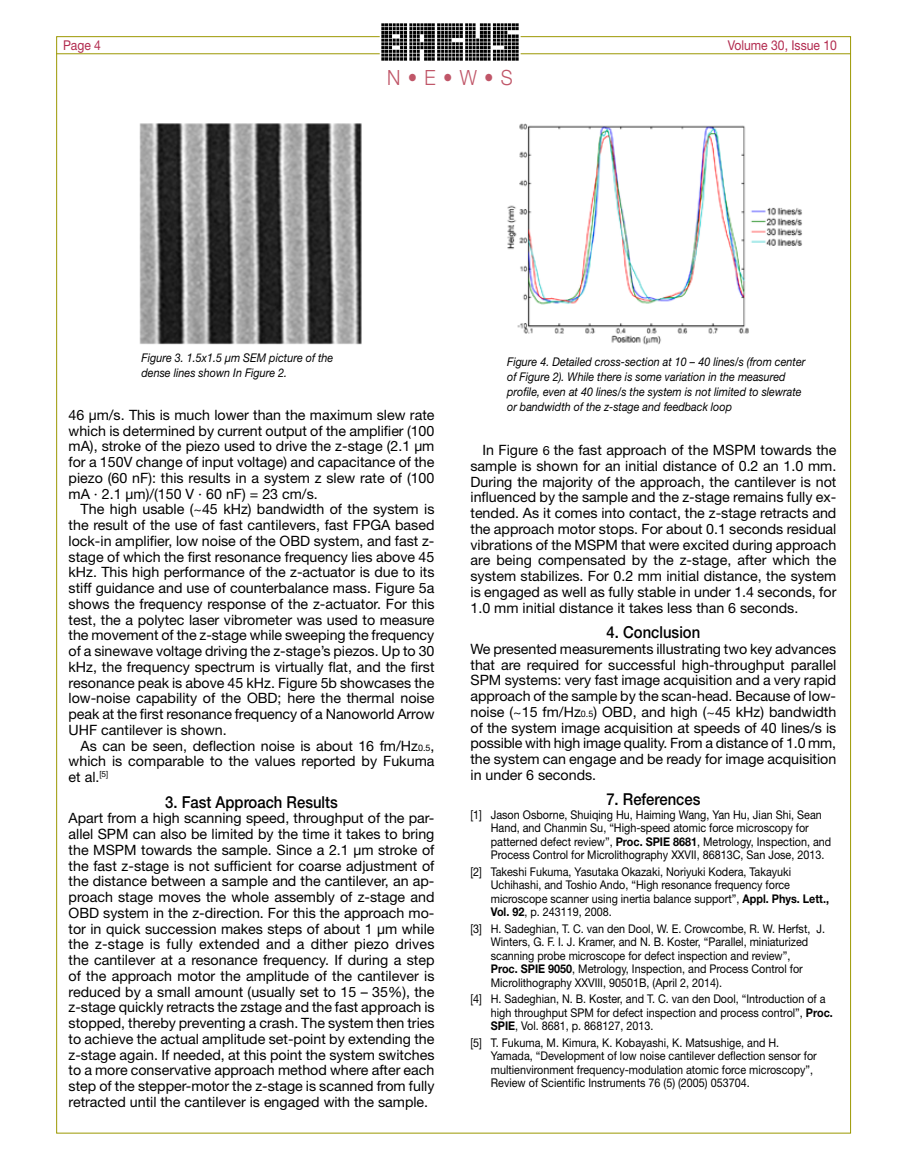
<style>
.page{position:relative;width:905px;height:1161px;background:#fff}
.page>*{position:absolute;margin:0;border:0;box-sizing:border-box;transform-origin:0 0}
.t1{font:300 21px "Helvetica Neue";color:#c05668;scale:.9 1}
.t2{font:500 16.5px "Helvetica Neue";color:#000;scale:.9 1}
.t3{font:14.25px/15.8px "Helvetica Neue";color:#000;text-align:justify}
.t4{font:13.5px "Helvetica Neue";color:#b22b4f;scale:.9 1}
.t5{font:12px/13.5px "Helvetica Neue";color:#000;scale:.9 1}
.t6{font:italic 12px/15px "Helvetica Neue";color:#000;scale:.9 1}
.s1{font-size:9px}
.s2{font-size:12.75px}
.s3{font-weight:700}
</style>
<div class="page">
<img style="left:139px;top:123px;width:223px;height:222px">
<img style="left:507px;top:123px;width:295px;height:222px">
<hr style="left:56px;top:53px;width:794px;height:1px;background:#9c9802">
<div style="left:380px;top:19px;width:140px;height:52px;background:#fff"></div>
<img style="left:382px;top:24px;width:137px;height:37px">
<p class="t4" style="left:63px;top:37px;width:44px">Page 4</p>
<p class="t4" style="left:727px;top:37px;width:123px">Volume 30, Issue 10</p>
<h1 class="t1" style="left:387px;top:64px;width:141px">N • E • W • S</h1>
<p class="t6" style="left:141px;top:350px;width:215px">Figure 3. 1.5x1.5 μm SEM picture of the dense lines shown In Figure 2.</p>
<p class="t3" style="left:69px;top:407px;width:367px">46 μm/s. This is much lower than the maximum slew rate which is determined by current output of the amplifier (100 mA), stroke of the piezo used to drive the z-stage (2.1 μm for a 150V change of input voltage) and capacitance of the piezo (60 nF): this results in a system z slew rate of (100 mA · 2.1 μm)/(150 V · 60 nF) = 23 cm/s.</p>
<p class="t3" style="left:69px;top:501px;width:367px;text-indent:12px">The high usable (~45 kHz) bandwidth of the system is the result of the use of fast cantilevers, fast FPGA based lock-in amplifier, low noise of the OBD system, and fast z&shy;stage of which the first resonance frequency lies above 45 kHz. This high performance of the z-actuator is due to its stiff guidance and use of counterbalance mass. Figure 5a shows the frequency response of the z-actuator. For this test, the a polytec laser vibrometer was used to measure the movement of the z-stage while sweeping the frequency of a sinewave voltage driving the z-stage’s piezos. Up to 30 kHz, the frequency spectrum is virtually flat, and the first resonance peak is above 45 kHz. Figure 5b showcases the low-noise capability of the OBD; here the thermal noise peak at the first resonance frequency of a Nanoworld Arrow UHF cantilever is shown.</p>
<p class="t3" style="left:69px;top:738px;width:367px;text-indent:12px">As can be seen, deflection noise is about 16 fm/Hz<span class="s1">0.5</span>, which is comparable to the values reported by Fukuma et al.<sup>[5]</sup></p>
<p class="t2" style="left:165px;top:792px;width:193px">3. Fast Approach Results</p>
<p class="t3" style="left:69px;top:810px;width:367px">Apart from a high scanning speed, throughput of the par&shy;allel SPM can also be limited by the time it takes to bring the MSPM towards the sample. Since a 2.1 μm stroke of the fast z-stage is not sufficient for coarse adjustment of the distance between a sample and the cantilever, an ap&shy;proach stage moves the whole assembly of z-stage and OBD system in the z-direction. For this the approach mo&shy;tor in quick succession makes steps of about 1 μm while the z-stage is fully extended and a dither piezo drives the cantilever at a resonance frequency. If during a step of the approach motor the amplitude of the cantilever is reduced by a small amount (usually set to 15 – 35%), the z-stage quickly retracts the zstage and the fast approach is stopped, thereby preventing a crash. The system then tries to achieve the actual amplitude set-point by extending the z-stage again. If needed, at this point the system switches to a more conservative approach method where after each step of the stepper-motor the z-stage is scanned from fully retracted until the cantilever is engaged with the sample.</p>
<p class="t6" style="left:507px;top:354px;width:333px">Figure 4. Detailed cross-section at 10 – 40 lines/s (from center of Figure 2). While there is some variation in the measured profile, even at 40 lines/s the system is not limited to slewrate or bandwidth of the z-stage and feedback loop</p>
<p class="t3" style="left:470px;top:442px;width:367px;text-indent:12px">In Figure <span class="s2">6</span> the fast approach of the MSPM towards the sample is shown for an initial distance of 0.2 an 1.0 mm.<br>During the majority of the approach, the cantilever is not influenced by the sample and the z-stage remains fully ex&shy;tended. As it comes into contact, the z-stage retracts and the approach motor stops. For about 0.1 seconds residual vibrations of the MSPM that were excited during approach are being compensated by the z-stage, after which the system stabilizes. For 0.2 mm initial distance, the system is engaged as well as fully stable in under 1.4 seconds, for 1.0 mm initial distance it takes less than 6 seconds.</p>
<p class="t2" style="left:606px;top:622px;width:105px">4. Conclusion</p>
<p class="t3" style="left:470px;top:641px;width:367px">We presented measurements illustrating two key advances that are required for successful high-throughput parallel SPM systems: very fast image acquisition and a very rapid approach of the sample by the scan-head. Because of low&shy;noise (~15 fm/Hz<span class="s1">0.5</span>) OBD, and high (~45 kHz) bandwidth of the system image acquisition at speeds of 40 lines/s is possible with high image quality. From a distance of 1.0 mm, the system can engage and be ready for image acquisition in under 6 seconds.</p>
<p class="t2" style="left:606px;top:790px;width:106px">7. References</p>
<p class="t5" style="left:491px;top:808px;width:380px;text-indent:-20px">[1] Jason Osborne, Shuiqing Hu, Haiming Wang, Yan Hu, Jian Shi, Sean Hand, and Chanmin Su, “High-speed atomic force microscopy for patterned defect review”, <span class="s3">Proc. SPIE 8681</span>, Metrology, Inspection, and Process Control for Microlithography XXVII, 86813C, San Jose, 2013.</p>
<p class="t5" style="left:491px;top:865px;width:377px;text-indent:-20px">[2] Takeshi Fukuma, Yasutaka Okazaki, Noriyuki Kodera, Takayuki Uchihashi, and Toshio Ando, “High resonance frequency force microscope scanner using inertia balance support”, <span class="s3">Appl. Phys. Lett., Vol. 92</span>, p. 243119, 2008.</p>
<p class="t5" style="left:491px;top:922px;width:373px;text-indent:-20px">[3] H. Sadeghian, T. C. van den Dool, W. E. Crowcombe, R. W. Herfst, J.<br>Winters, G. F. I. J. Kramer, and N. B. Koster, “Parallel, miniaturized scanning probe microscope for defect inspection and review”,<br><span class="s3">Proc. SPIE 9050</span>, Metrology, Inspection, and Process Control for Microlithography XXVIII, 90501B, (April 2, 2014).</p>
<p class="t5" style="left:491px;top:992px;width:381px;text-indent:-20px">[4] H. Sadeghian, N. B. Koster, and T. C. van den Dool, “Introduction of a high throughput SPM for defect inspection and process control”, <span class="s3">Proc.<br>SPIE</span>, Vol. 8681, p. 868127, 2013.</p>
<p class="t5" style="left:491px;top:1036px;width:364px;text-indent:-20px">[5] T. Fukuma, M. Kimura, K. Kobayashi, K. Matsushige, and H.<br>Yamada, “Development of low noise cantilever deflection sensor for multienvironment frequency-modulation atomic force microscopy”, Review of Scientific Instruments 76 (5) (2005) 053704.</p>
</div>
